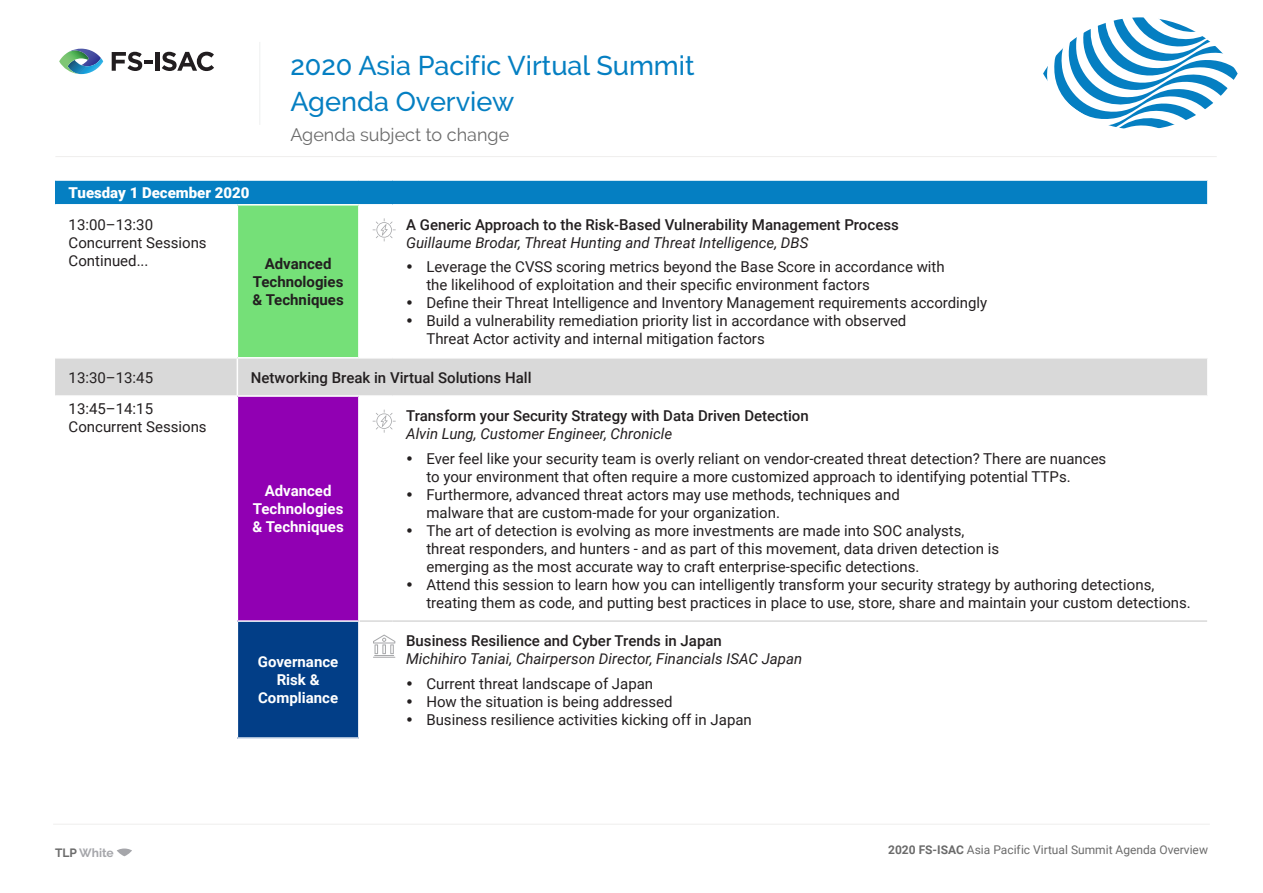
<style>
.page{position:relative;width:1263px;height:893px;background:#fff}
.page>*{position:absolute;margin:0;border:0;box-sizing:border-box;transform-origin:0 0}
.t1{font:500 27px/36px "Raleway";color:#057fc2}
.t2{font:18px "Raleway";color:#6b6b6b}
.Agenda_Time{font:15px/18px "Roboto";color:#231f20}
.Agenda_Session_Title{font:500 15px "Roboto";color:#231f20}
.Agenda_Speaker{font:italic 15px "Roboto";color:#231f20}
.Agenda_Session_Title-2{font:700 15px/18px "Roboto";color:#fff;text-align:center}
.Agenda_Session_Title-3{font:700 15px/18px "Roboto";color:#231f20;text-align:center}
.Agenda__Header{font:900 15px "Roboto";color:#fff}
.t3{font:12px "Roboto";color:#6b6b6b}
.t4{font:700 12px "Raleway";color:#a5a6aa}
.s1{color:#6b6b6b}
.s2{font-weight:700}
</style>
<div class="page">
<svg style="left:117px;top:848px;width:15px;height:8px"></svg>
<hr style="left:53px;top:824px;width:1157px;height:1px;background:#efeeed">
<svg style="left:1043px;top:17px;width:195px;height:112px"></svg>
<hr style="left:55px;top:156px;width:1162px;height:1px;background:#efeeed">
<hr style="left:259px;top:42px;width:1px;height:83px;background:#eff0f0">
<svg style="left:112px;top:52px;width:41px;height:19px"></svg>
<hr style="left:155px;top:52px;width:4px;height:19px;background:#211d1f">
<svg style="left:162px;top:52px;width:52px;height:19px"></svg>
<svg style="left:59px;top:49px;width:44px;height:25px"></svg>
<div style="left:55px;top:180px;width:1153px;height:25px;background:#057fc2"></div>
<div style="left:237px;top:205px;width:122px;height:153px;background:#75e078"></div>
<div style="left:55px;top:359px;width:1152px;height:36px;background:#d9d9d9"></div>
<div style="left:237px;top:396px;width:122px;height:225px;background:#9100b3"></div>
<div style="left:237px;top:621px;width:122px;height:117px;background:#023e87"></div>
<svg style="left:1207px;top:181px;width:1px;height:23px"></svg>
<hr style="left:237px;top:204px;width:122px;height:2px;background:#fff">
<hr style="left:237px;top:206px;width:1px;height:151px;background:#fff">
<hr style="left:359px;top:204px;width:34px;height:2px;background:#fff">
<hr style="left:358px;top:206px;width:2px;height:151px;background:#fff">
<hr style="left:237px;top:357px;width:122px;height:2px;background:#fff">
<hr style="left:237px;top:395px;width:122px;height:2px;background:#fff">
<hr style="left:237px;top:397px;width:1px;height:223px;background:#fff">
<hr style="left:358px;top:397px;width:2px;height:223px;background:#fff">
<hr style="left:237px;top:737px;width:122px;height:2px;background:#fff">
<hr style="left:55px;top:179px;width:182px;height:2px;background:#fff">
<hr style="left:237px;top:179px;width:122px;height:2px;background:#fff">
<hr style="left:359px;top:179px;width:34px;height:2px;background:#fff">
<hr style="left:393px;top:179px;width:815px;height:2px;background:#fff">
<hr style="left:237px;top:359px;width:1px;height:36px;background:#fff">
<hr style="left:55px;top:204px;width:182px;height:2px;background:#fff">
<hr style="left:393px;top:204px;width:815px;height:2px;background:#fff">
<hr style="left:237px;top:622px;width:1px;height:115px;background:#fff">
<hr style="left:358px;top:622px;width:2px;height:115px;background:#fff">
<hr style="left:237px;top:620px;width:123px;height:2px;background:#fff">
<hr style="left:360px;top:620px;width:33px;height:2px;background:#d9d9d9">
<hr style="left:393px;top:620px;width:814px;height:2px;background:#d9d9d9">
<svg style="left:373px;top:218px;width:23px;height:23px"></svg>
<svg style="left:373px;top:410px;width:23px;height:23px"></svg>
<svg style="left:373px;top:635px;width:22px;height:23px"></svg>
<h1 class="t1" style="left:290px;top:48px;width:406px">2020 Asia Pacific Virtual Summit<br>Agenda Overview</h1>
<p class="t2" style="left:290px;top:124px;width:220px">Agenda subject to change</p>
<p class="Agenda__Header" style="left:69px;top:182px;width:182px">Tuesday 1 December 2020</p>
<p class="Agenda_Time" style="left:69px;top:215px;width:86px">13:00–13:30</p>
<p class="Agenda_Time" style="left:69px;top:233px;width:140px">Concurrent Sessions<br>Continued...</p>
<p class="Agenda_Session_Title-3" style="left:253px;top:254px;width:93px">Advanced<br>Technologies &amp; Techniques</p>
<p class="Agenda_Session_Title" style="left:406px;top:214px;width:494px">A Generic Approach to the Risk-Based Vulnerability Management Process</p>
<p class="Agenda_Speaker" style="left:406px;top:232px;width:404px">Guillaume Brodar, Threat Hunting and Threat Intelligence, DBS</p>
<p class="Agenda_Time" style="left:426px;top:257px;width:520px">Leverage the CVSS scoring metrics beyond the Base Score in accordance with the likelihood of exploitation and their specific environment factors</p>
<p class="Agenda_Time" style="left:426px;top:293px;width:562px">Define their Threat Intelligence and Inventory Management requirements accordingly</p>
<p class="Agenda_Time" style="left:426px;top:311px;width:481px">Build a vulnerability remediation priority list in accordance with observed<br>Threat Actor activity and internal mitigation factors</p>
<p class="Agenda_Time" style="left:69px;top:368px;width:86px">13:30–13:45</p>
<p class="Agenda_Session_Title" style="left:251px;top:367px;width:282px">Networking Break in Virtual Solutions Hall</p>
<p class="Agenda_Time" style="left:69px;top:399px;width:86px">13:45–14:15</p>
<p class="Agenda_Time" style="left:69px;top:417px;width:140px">Concurrent Sessions</p>
<p class="Agenda_Session_Title" style="left:406px;top:405px;width:404px">Transform your Security Strategy with Data Driven Detection</p>
<p class="Agenda_Speaker" style="left:406px;top:423px;width:268px">Alvin Lung, Customer Engineer, Chronicle</p>
<p class="Agenda_Time" style="left:426px;top:449px;width:681px">Ever feel like your security team is overly reliant on vendor-created threat detection? There are nuances to your environment that often require a more customized approach to identifying potential TTPs.</p>
<p class="Agenda_Time" style="left:426px;top:485px;width:475px">Furthermore, advanced threat actors may use methods, techniques and malware that are custom-made for your organization.</p>
<p class="Agenda_Time" style="left:426px;top:521px;width:574px">The art of detection is evolving as more investments are made into SOC analysts, threat responders, and hunters - and as part of this movement, data driven detection is emerging as the most accurate way to craft enterprise-specific detections.</p>
<p class="Agenda_Time" style="left:426px;top:575px;width:766px">Attend this session to learn how you can intelligently transform your security strategy by authoring detections, treating them as code, and putting best practices in place to use, store, share and maintain your custom detections.</p>
<p class="Agenda_Session_Title-2" style="left:253px;top:481px;width:93px">Advanced<br>Technologies &amp; Techniques</p>
<p class="Agenda_Session_Title-2" style="left:258px;top:652px;width:82px">Governance<br>Risk &amp;<br>Compliance</p>
<p class="Agenda_Session_Title" style="left:406px;top:630px;width:317px">Business Resilience and Cyber Trends in Japan</p>
<p class="Agenda_Speaker" style="left:406px;top:648px;width:398px">Michihiro Taniai, Chairperson Director, Financials ISAC Japan</p>
<p class="Agenda_Time" style="left:426px;top:674px;width:228px">Current threat landscape of Japan</p>
<p class="Agenda_Time" style="left:426px;top:692px;width:248px">How the situation is being addressed</p>
<p class="Agenda_Time" style="left:426px;top:710px;width:327px">Business resilience activities kicking off in Japan</p>
<p class="t4" style="left:55px;top:846px;width:60px"><span class="s1">TLP</span> White</p>
<p class="t3" style="left:888px;top:841px;width:321px"><span class="s2">2020 FS-ISAC</span> Asia Pacific Virtual Summit Agenda Overview</p>
</div>
